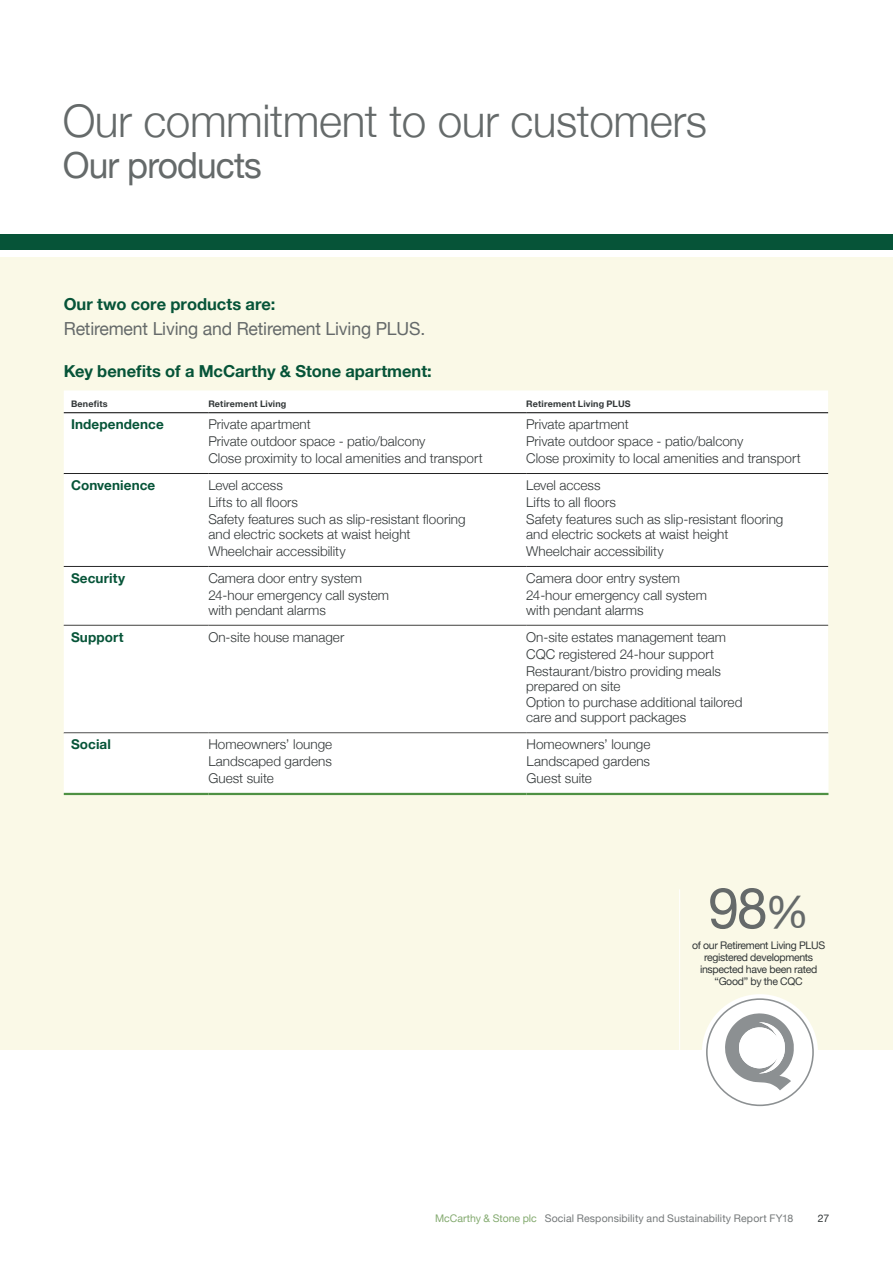
<style>
.page{position:relative;width:893px;height:1263px;background:#fff}
.page>*{position:absolute;margin:0;border:0;box-sizing:border-box;transform-origin:0 0}
.t1{font:57px "Helvetica Neue";color:#656a6a}
.t2{font:300 45px "Helvetica Neue";letter-spacing:-.01em;color:#656a6a}
.t3{font:36px "Helvetica Neue";letter-spacing:-.025em;color:#656a6a}
.t4{font:18px "Helvetica Neue";letter-spacing:-.01em;color:#656a6a}
.t5{font:700 16.5px "Helvetica Neue";color:#065438}
.t6{font:300 13.5px/17px "Helvetica Neue";color:#323738}
.t7{font:700 13.5px "Helvetica Neue";letter-spacing:.01em;color:#065438}
.t8{font:10.5px/12px "Helvetica Neue";letter-spacing:-.03em;color:#323738;text-align:center}
.t9{font:10.5px "Helvetica Neue";letter-spacing:.01em;color:#75797a}
.t10{font:700 9px "Helvetica Neue";letter-spacing:.02em;color:#323738}
.s1{font-size:45px}
.s2{color:#84aa70}
</style>
<div class="page">
<div style="left:0;top:234px;width:893px;height:16px;background:#065438"></div>
<div style="left:0;top:258px;width:893px;height:792px;background:#faf9e7"></div>
<div style="left:64px;top:390px;width:764px;height:83px;background:#fff"></div>
<hr style="left:64px;top:473px;width:144px;height:1px;background:#000001">
<hr style="left:208px;top:473px;width:318px;height:1px;background:#000001">
<hr style="left:526px;top:473px;width:302px;height:1px;background:#000001">
<hr style="left:64px;top:412px;width:144px;height:1px;background:#000001">
<hr style="left:208px;top:412px;width:318px;height:1px;background:#000001">
<hr style="left:526px;top:412px;width:302px;height:1px;background:#000001">
<div style="left:64px;top:474px;width:764px;height:92px;background:#fff"></div>
<hr style="left:64px;top:566px;width:144px;height:1px;background:#000001">
<hr style="left:208px;top:566px;width:318px;height:1px;background:#000001">
<hr style="left:526px;top:566px;width:302px;height:1px;background:#000001">
<div style="left:64px;top:567px;width:764px;height:58px;background:#fff"></div>
<hr style="left:64px;top:625px;width:144px;height:1px;background:#000001">
<hr style="left:208px;top:625px;width:318px;height:1px;background:#000001">
<hr style="left:526px;top:625px;width:302px;height:1px;background:#000001">
<div style="left:64px;top:626px;width:764px;height:107px;background:#fff"></div>
<div style="left:64px;top:733px;width:764px;height:60px;background:#fff"></div>
<hr style="left:64px;top:793px;width:144px;height:2px;background:#4e9143">
<hr style="left:208px;top:793px;width:319px;height:2px;background:#4e9143">
<hr style="left:527px;top:793px;width:301px;height:2px;background:#4e9143">
<svg style="left:702px;top:994px;width:116px;height:113px"></svg>
<hr style="left:679px;top:889px;width:1px;height:170px;background:#fff">
<h2 class="t2" style="left:63px;top:85px;width:646px">Our commitment to our customers</h2>
<h3 class="t3" style="left:63px;top:144px;width:201px">Our products</h3>
<p class="t5" style="left:64px;top:291px;width:213px">Our two core products are:</p>
<h3 class="t4" style="left:64px;top:318px;width:363px">Retirement Living and Retirement Living PLUS.</h3>
<p class="t5" style="left:64px;top:358px;width:369px">Key benefits of a McCarthy &amp; Stone apartment:</p>
<p class="t10" style="left:71px;top:397px;width:38px">Benefits</p>
<p class="t10" style="left:208px;top:397px;width:80px">Retirement Living</p>
<p class="t10" style="left:526px;top:397px;width:106px">Retirement Living PLUS</p>
<p class="t7" style="left:71px;top:413px;width:94px">Independence</p>
<p class="t6" style="left:208px;top:414px;width:276px">Private apartment<br>Private outdoor space - patio/balcony<br>Close proximity to local amenities and transport</p>
<p class="t6" style="left:526px;top:414px;width:276px">Private apartment<br>Private outdoor space - patio/balcony<br>Close proximity to local amenities and transport</p>
<p class="t7" style="left:71px;top:475px;width:86px">Convenience</p>
<p class="t6" style="left:208px;top:476px;width:259px">Level access<br>Lifts to all floors<br>Safety features such as slip-resistant flooring</p>
<p class="t6" style="left:208px;top:525px;width:204px">and electric sockets at waist height<br>Wheelchair accessibility</p>
<p class="t6" style="left:526px;top:476px;width:259px">Level access<br>Lifts to all floors<br>Safety features such as slip-resistant flooring</p>
<p class="t6" style="left:526px;top:524px;width:204px">and electric sockets at waist height<br>Wheelchair accessibility</p>
<p class="t7" style="left:71px;top:567px;width:55px">Security</p>
<p class="t6" style="left:208px;top:569px;width:182px">Camera door entry system<br>24-hour emergency call system</p>
<p class="t6" style="left:208px;top:600px;width:119px">with pendant alarms</p>
<p class="t6" style="left:526px;top:569px;width:182px">Camera door entry system<br>24-hour emergency call system</p>
<p class="t6" style="left:526px;top:600px;width:119px">with pendant alarms</p>
<p class="t7" style="left:71px;top:626px;width:54px">Support</p>
<p class="t6" style="left:208px;top:627px;width:137px">On-site house manager</p>
<p class="t6" style="left:526px;top:627px;width:201px">On-site estates management team<br>CQC registered 24-hour support<br>Restaurant/bistro providing meals</p>
<p class="t6" style="left:526px;top:676px;width:218px">prepared on site<br>Option to purchase additional tailored</p>
<p class="t6" style="left:526px;top:708px;width:161px">care and support packages</p>
<p class="t7" style="left:71px;top:734px;width:41px">Social</p>
<p class="t6" style="left:208px;top:735px;width:125px;text-align:justify">Homeowners’ lounge Landscaped gardens Guest suite</p>
<p class="t6" style="left:527px;top:735px;width:125px;text-align:justify">Homeowners’ lounge Landscaped gardens Guest suite</p>
<h1 class="t1" style="left:708px;top:874px;width:102px">98<span class="s1">%</span></h1>
<p class="t8" style="left:700px;top:951px;width:119px">registered developments inspected have been rated “Good” by the CQC</p>
<p class="t8" style="left:692px;top:939px;width:135px">of our Retirement Living PLUS</p>
<p class="t9" style="left:435px;top:1212px;width:360px"><span class="s2">McCarthy &amp; Stone plc</span> Social Responsibility and Sustainability Report FY18</p>
<p class="t8" style="left:818px;top:1212px;width:13px">27</p>
</div>
